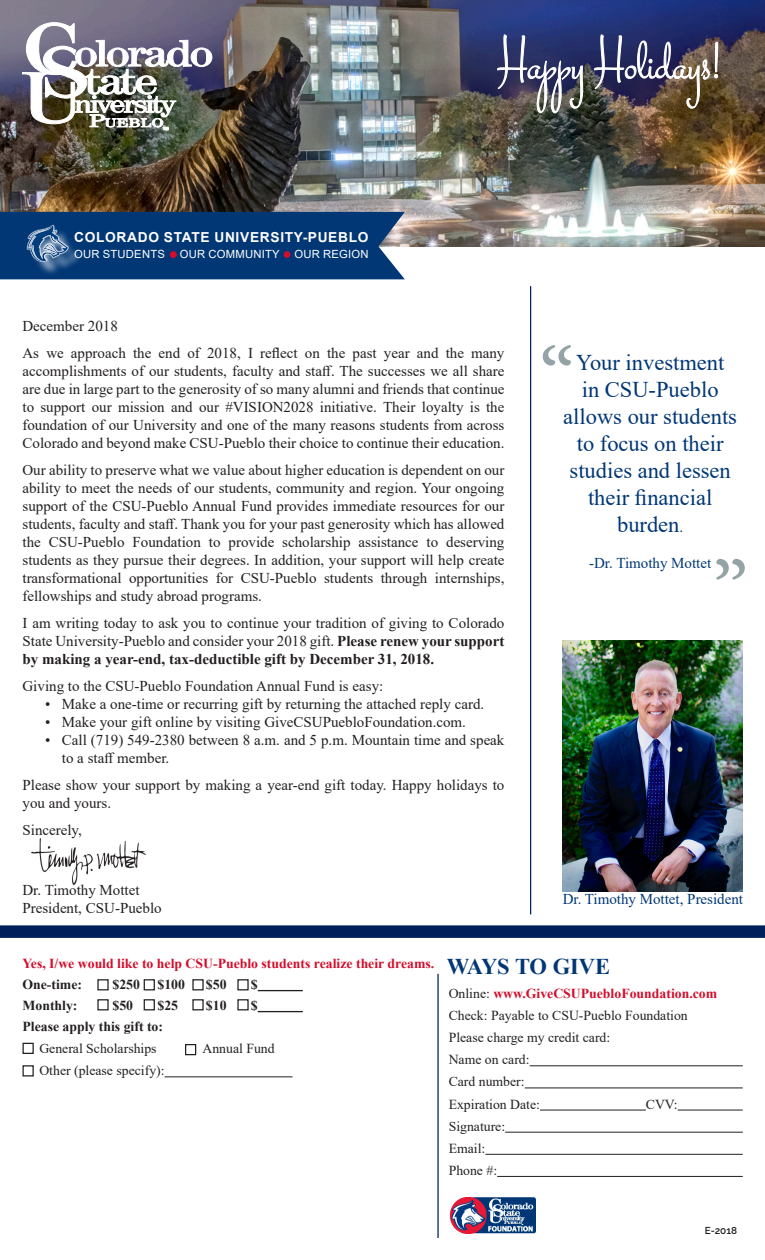
<style>
.page{position:relative;width:765px;height:1260px;background:#fff}
.page>*{position:absolute;margin:0;border:0;box-sizing:border-box;transform-origin:0 0}
.t1{font:90px "Minion Pro";color:#96a3a6}
.t2{font:60px "Stalemate";color:#fff}
.t3{font:22.5px/27px "Times New Roman";color:#013775;text-align:center}
.t4{font:700 22.5px "Times New Roman";color:#013775}
.t5{font:15px/18px "Times New Roman";color:#231f20;text-align:justify}
.t6{font:15px "Times New Roman";color:#013775}
.t7{font:13.75px "Times New Roman";color:#231f20}
.t8{font:700 13.75px "Times New Roman";color:#d30d2b}
.t9{font:700 13.75px "Times New Roman";color:#231f20}
.t10{font:700 13.75px "Arial";letter-spacing:.05em;color:#fff}
.t11{font:11.25px "Arial";letter-spacing:.02em;color:#fff}
.t12{font:600 10px "Raleway";color:#231f20}
.s1{font-weight:700}
.s2{font-size:15px}
.s3{font-weight:400;color:#231f20}
</style>
<div class="page">
<img style="left:31px;top:838px;width:115px;height:46px">
<img style="left:0;top:0;width:765px;height:247px">
<hr style="left:530px;top:286px;width:1px;height:628px;background:#00205b">
<img style="left:562px;top:641px;width:180px;height:250px">
<div style="left:0;top:925px;width:765px;height:13px;background:#00205b"></div>
<svg style="left:497px;top:34px;width:86px;height:80px;background:#515471"></svg>
<img style="left:594px;top:34px;width:124px;height:75px">
<img style="left:22px;top:22px;width:190px;height:108px">
<svg style="left:0;top:212px;width:405px;height:67px;background:#0d407a"></svg>
<div style="left:284px;top:251px;width:6px;height:7px;background:#d30d2b;border-radius:50%"></div>
<img style="left:451px;top:1197px;width:84px;height:36px">
<hr style="left:258px;top:990px;width:45px;height:1px;background:#231f20">
<hr style="left:258px;top:1011px;width:45px;height:1px;background:#231f20">
<hr style="left:165px;top:1077px;width:128px;height:1px;background:#231f20">
<hr style="left:437px;top:974px;width:2px;height:264px;background:#00205b">
<hr style="left:530px;top:1065px;width:213px;height:1px;background:#231f20">
<hr style="left:525px;top:1088px;width:218px;height:1px;background:#231f20">
<hr style="left:540px;top:1110px;width:106px;height:1px;background:#231f20">
<hr style="left:678px;top:1110px;width:65px;height:1px;background:#231f20">
<hr style="left:505px;top:1132px;width:238px;height:1px;background:#231f20">
<hr style="left:485px;top:1154px;width:258px;height:1px;background:#231f20">
<hr style="left:497px;top:1176px;width:246px;height:1px;background:#231f20">
<div style="left:22px;top:1043px;width:12px;height:11px;border:1px solid #231f20"></div>
<div style="left:22px;top:1065px;width:12px;height:11px;border:1px solid #231f20"></div>
<div style="left:185px;top:1044px;width:11px;height:11px;border:1px solid #231f20"></div>
<div style="left:97px;top:979px;width:12px;height:11px;border:1px solid #231f20"></div>
<div style="left:144px;top:979px;width:11px;height:11px;border:1px solid #231f20"></div>
<div style="left:192px;top:979px;width:12px;height:11px;border:1px solid #231f20"></div>
<div style="left:237px;top:979px;width:12px;height:11px;border:1px solid #231f20"></div>
<div style="left:97px;top:999px;width:12px;height:11px;border:1px solid #231f20"></div>
<div style="left:144px;top:999px;width:11px;height:11px;border:1px solid #231f20"></div>
<div style="left:192px;top:999px;width:12px;height:11px;border:1px solid #231f20"></div>
<div style="left:237px;top:999px;width:12px;height:11px;border:1px solid #231f20"></div>
<p class="t10" style="left:74px;top:228px;width:296px">COLORADO STATE UNIVERSITY-PUEBLO</p>
<p class="t11" style="left:74px;top:246px;width:92px">OUR STUDENTS</p>
<p class="t11" style="left:180px;top:246px;width:101px">OUR COMMUNITY</p>
<p class="t11" style="left:295px;top:246px;width:76px">OUR REGION</p>
<p class="t2" style="left:498px;top:23px;width:225px">Happy Holidays!</p>
<p class="t5" style="left:22px;top:317px;width:97px">December 2018</p>
<p class="t5" style="left:22px;top:344px;width:483px">As we approach the end of 2018, I reflect on the past year and the many accomplishments of our students, faculty and staff. The successes we all share are due in large part to the generosity of so many alumni and friends that continue to support our mission and our #VISION2028 initiative. Their loyalty is the foundation of our University and one of the many reasons students from across Colorado and beyond make CSU-Pueblo their choice to continue their education.</p>
<p class="t5" style="left:22px;top:461px;width:484px">Our ability to preserve what we value about higher education is dependent on our ability to meet the needs of our students, community and region. Your ongoing support of the CSU-Pueblo Annual Fund provides immediate resources for our students, faculty and staff. Thank you for your past generosity which has allowed the CSU-Pueblo Foundation to provide scholarship assistance to deserving students as they pursue their degrees. In addition, your support will help create transformational opportunities for CSU-Pueblo students through internships, fellowships and study abroad programs.</p>
<p class="t5" style="left:22px;top:614px;width:483px">I am writing today to ask you to continue your tradition of giving to Colorado State University-Pueblo and consider your 2018 gift. <span class="s1">Please renew your support by making a year-end, tax-deductible gift by December 31, 2018.</span></p>
<p class="t5" style="left:22px;top:677px;width:362px">Giving to the CSU-Pueblo Foundation Annual Fund is easy:</p>
<p class="t5" style="left:45px;top:695px;width:441px">• Make a one-time or recurring gift by returning the attached reply card.</p>
<p class="t5" style="left:45px;top:713px;width:423px">• Make your gift online by visiting GiveCSUPuebloFoundation.com.</p>
<p class="t5" style="left:62px;top:731px;width:444px;text-indent:-17px">• Call (719) 549-2380 between 8 a.m. and 5 p.m. Mountain time and speak to a staff member.</p>
<p class="t5" style="left:22px;top:776px;width:483px">Please show your support by making a year-end gift today. Happy holidays to you and yours.</p>
<p class="t5" style="left:22px;top:821px;width:61px">Sincerely,</p>
<p class="t5" style="left:22px;top:880px;width:119px">Dr. Timothy Mottet</p>
<p class="t5" style="left:22px;top:898px;width:141px">President, CSU-Pueblo</p>
<p class="t1" style="left:539px;top:320px;width:37px">“</p>
<p class="t3" style="left:563px;top:348px;width:175px">Your investment<br>in CSU-Pueblo allows our students to focus on their studies and lessen their financial burden<span class="s2">.</span></p>
<p class="t6" style="left:589px;top:553px;width:124px">-Dr. Timothy Mottet</p>
<p class="t1" style="left:712px;top:534px;width:38px">”</p>
<p class="t6" style="left:563px;top:888px;width:182px">Dr. Timothy Mottet, President</p>
<p class="t8" style="left:22px;top:954px;width:413px">Yes, I/we would like to help CSU-Pueblo students realize their dreams.</p>
<p class="t9" style="left:22px;top:975px;width:61px">One-time:</p>
<p class="t9" style="left:112px;top:975px;width:29px">$250</p>
<p class="t9" style="left:157px;top:975px;width:29px">$100</p>
<p class="t9" style="left:206px;top:975px;width:22px">$50</p>
<p class="t9" style="left:251px;top:975px;width:8px">$</p>
<p class="t9" style="left:22px;top:996px;width:56px">Monthly:</p>
<p class="t9" style="left:112px;top:996px;width:22px">$50</p>
<p class="t9" style="left:157px;top:996px;width:22px">$25</p>
<p class="t9" style="left:206px;top:996px;width:22px">$10</p>
<p class="t9" style="left:251px;top:996px;width:8px">$</p>
<p class="t9" style="left:22px;top:1017px;width:142px">Please apply this gift to:</p>
<p class="t7" style="left:39px;top:1039px;width:119px">General Scholarships</p>
<p class="t7" style="left:203px;top:1039px;width:74px">Annual Fund</p>
<p class="t7" style="left:39px;top:1061px;width:127px">Other (please specify):</p>
<p class="t4" style="left:447px;top:951px;width:165px">WAYS TO GIVE</p>
<p class="t8" style="left:449px;top:983px;width:270px"><span class="s3">Online:</span> www.GiveCSUPuebloFoundation.com</p>
<p class="t7" style="left:449px;top:1006px;width:241px">Check: Payable to CSU-Pueblo Foundation</p>
<p class="t7" style="left:449px;top:1028px;width:163px">Please charge my credit card:</p>
<p class="t7" style="left:449px;top:1050px;width:82px">Name on card:</p>
<p class="t7" style="left:449px;top:1072px;width:77px">Card number:</p>
<p class="t7" style="left:449px;top:1094px;width:93px">Expiration Date:</p>
<p class="t7" style="left:646px;top:1094px;width:33px">CVV:</p>
<p class="t7" style="left:449px;top:1116px;width:58px">Signature:</p>
<p class="t7" style="left:449px;top:1139px;width:38px">Email:</p>
<p class="t7" style="left:449px;top:1161px;width:50px">Phone #:</p>
<p class="t12" style="left:705px;top:1225px;width:34px">E-2018</p>
</div>
